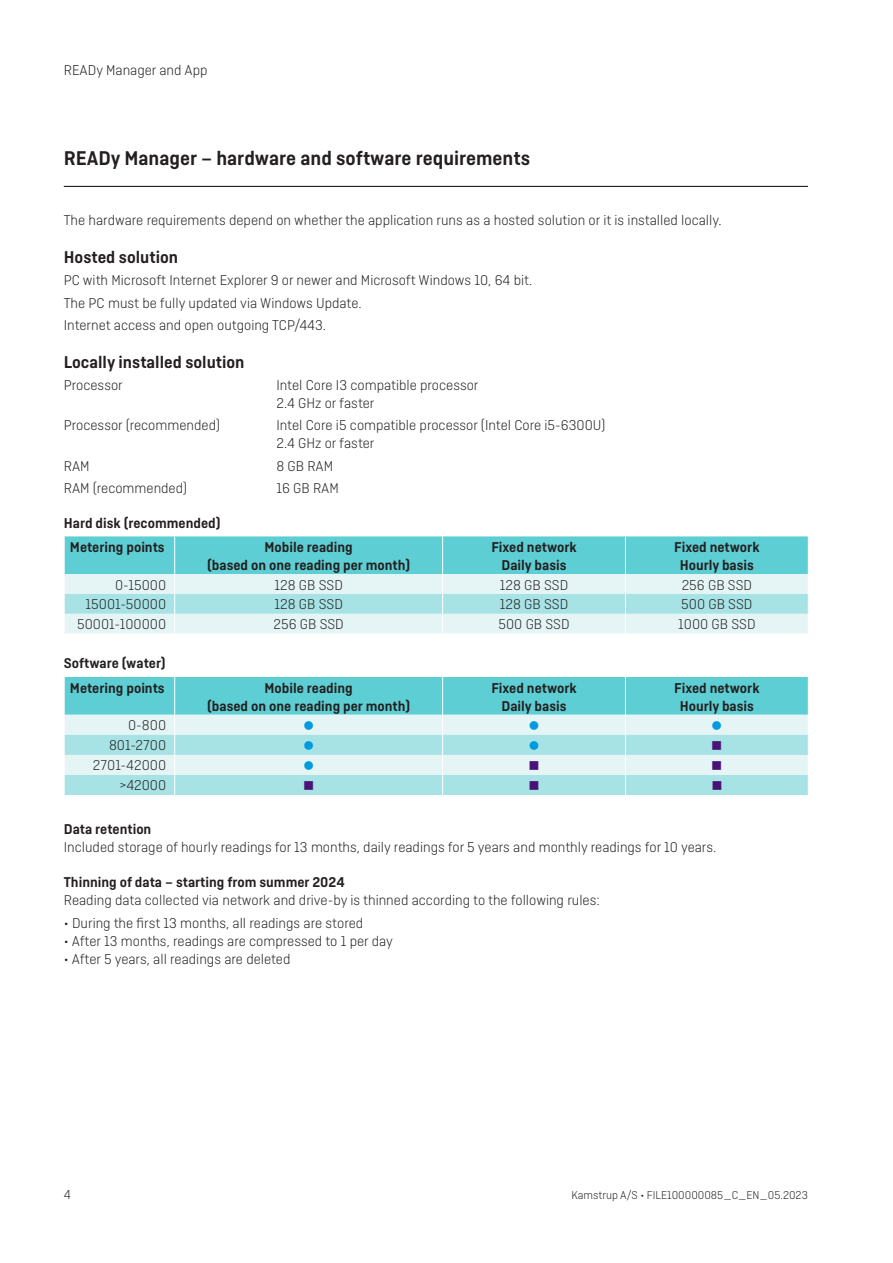
<style>
.page{position:relative;width:893px;height:1263px;background:#fff}
.page>*{position:absolute;margin:0;border:0;box-sizing:border-box;transform-origin:0 0}
.t1{font:600 21px "Ciutadella";color:#231f20}
.t2{font:600 18px "Ciutadella";color:#231f20}
.t3{font:300 15px/22.2px "Ciutadella";color:#231f20}
.t4{font:600 15px/18px "Ciutadella";color:#231f20;text-align:center}
.t5{font:15px "Wingdings";color:#009bde}
.t6{font:15px "Wingdings";color:#491276}
.t7{font:300 13.5px "Ciutadella";color:#231f20}
.t8{font:300 12px "Ciutadella";color:#231f20}
</style>
<div class="page">
<hr style="left:64px;top:186px;width:744px;height:1px;background:#231f20">
<svg style="left:64px;top:536px;width:745px;height:97px;background:#a4e2e5"></svg>
<svg style="left:64px;top:677px;width:745px;height:118px;background:#a5e2e5"></svg>
<p class="t3" style="left:64px;top:59px;width:145px">READy Manager and App</p>
<h1 class="t1" style="left:64px;top:146px;width:468px">READy Manager – hardware and software requirements</h1>
<p class="t3" style="left:64px;top:209px;width:659px">The hardware requirements depend on whether the application runs as a hosted solution or it is installed locally.</p>
<p class="t2" style="left:64px;top:247px;width:116px">Hosted solution</p>
<p class="t3" style="left:64px;top:269px;width:470px">PC with Microsoft Internet Explorer 9 or newer and Microsoft Windows 10, 64 bit.<br>The PC must be fully updated via Windows Update.<br>Internet access and open outgoing TCP/443.</p>
<p class="t2" style="left:64px;top:352px;width:182px">Locally installed solution</p>
<p class="t3" style="left:64px;top:374px;width:61px">Processor</p>
<p class="t3" style="left:276px;top:376px;width:204px;line-height:18px">Intel Core I3 compatible processor<br>2.4 GHz or faster</p>
<p class="t3" style="left:64px;top:414px;width:158px">Processor (recommended)</p>
<p class="t3" style="left:276px;top:416px;width:331px;line-height:18px">Intel Core i5 compatible processor (Intel Core i5-6300U)<br>2.4 GHz or faster</p>
<p class="t3" style="left:64px;top:455px;width:27px">RAM</p>
<p class="t3" style="left:276px;top:455px;width:58px">8 GB RAM</p>
<p class="t3" style="left:64px;top:477px;width:125px">RAM (recommended)</p>
<p class="t3" style="left:276px;top:477px;width:64px">16 GB RAM</p>
<p class="t4" style="left:70px;top:511px;width:152px;line-height:24px;text-align:left;text-indent:-6px">Hard disk (recommended)<br>Metering points</p>
<p class="t4" style="left:207px;top:538px;width:204px">Mobile reading<br>(based on one reading per month)</p>
<p class="t4" style="left:491px;top:538px;width:87px">Fixed network<br>Daily basis</p>
<p class="t4" style="left:674px;top:538px;width:87px">Fixed network<br>Hourly basis</p>
<p class="t3" style="left:115px;top:574px;width:53px">0-15000</p>
<p class="t3" style="left:274px;top:574px;width:70px">128 GB SSD</p>
<p class="t3" style="left:500px;top:574px;width:70px">128 GB SSD</p>
<p class="t3" style="left:682px;top:574px;width:72px">256 GB SSD</p>
<p class="t3" style="left:86px;top:593px;width:82px">15001-50000</p>
<p class="t3" style="left:274px;top:593px;width:70px">128 GB SSD</p>
<p class="t3" style="left:500px;top:593px;width:70px">128 GB SSD</p>
<p class="t3" style="left:681px;top:593px;width:73px">500 GB SSD</p>
<p class="t3" style="left:77px;top:613px;width:90px">50001-100000</p>
<p class="t3" style="left:273px;top:613px;width:72px">256 GB SSD</p>
<p class="t3" style="left:498px;top:613px;width:73px">500 GB SSD</p>
<p class="t3" style="left:678px;top:613px;width:79px">1000 GB SSD</p>
<p class="t4" style="left:64px;top:651px;width:103px;line-height:24px">Software (water)<br>Metering points</p>
<p class="t4" style="left:207px;top:678px;width:204px">Mobile reading<br>(based on one reading per month)</p>
<p class="t4" style="left:491px;top:678px;width:87px">Fixed network<br>Daily basis</p>
<p class="t4" style="left:674px;top:678px;width:87px">Fixed network<br>Hourly basis</p>
<p class="t3" style="left:128px;top:714px;width:40px">0-800</p>
<p class="t5" style="left:303px;top:717px;width:13px">●</p>
<p class="t5" style="left:528px;top:717px;width:13px">●</p>
<p class="t5" style="left:711px;top:717px;width:13px">●</p>
<p class="t3" style="left:109px;top:734px;width:59px">801-2700</p>
<p class="t5" style="left:303px;top:737px;width:13px">●</p>
<p class="t5" style="left:528px;top:737px;width:13px">●</p>
<p class="t6" style="left:711px;top:737px;width:13px">■</p>
<p class="t3" style="left:93px;top:754px;width:75px">2701-42000</p>
<p class="t5" style="left:303px;top:757px;width:13px">●</p>
<p class="t6" style="left:528px;top:757px;width:13px">■</p>
<p class="t6" style="left:711px;top:757px;width:13px">■</p>
<p class="t3" style="left:119px;top:774px;width:48px">&gt;42000</p>
<p class="t6" style="left:303px;top:777px;width:13px">■</p>
<p class="t6" style="left:528px;top:777px;width:13px">■</p>
<p class="t6" style="left:711px;top:777px;width:13px">■</p>
<p class="t4" style="left:64px;top:820px;width:89px">Data retention</p>
<p class="t3" style="left:64px;top:836px;width:654px">Included storage of hourly readings for 13 months, daily readings for 5 years and monthly readings for 10 years.</p>
<p class="t4" style="left:64px;top:873px;width:282px">Thinning of data – starting from summer 2024</p>
<p class="t3" style="left:64px;top:889px;width:537px">Reading data collected via network and drive-by is thinned according to the following rules:</p>
<p class="t3" style="left:64px;top:911px;width:301px">• During the first 13 months, all readings are stored</p>
<p class="t3" style="left:64px;top:929px;width:331px">• After 13 months, readings are compressed to 1 per day</p>
<p class="t3" style="left:64px;top:947px;width:228px">• After 5 years, all readings are deleted</p>
<p class="t7" style="left:64px;top:1187px;width:9px">4</p>
<p class="t8" style="left:571px;top:1189px;width:238px">Kamstrup A/S • FILE100000085_C_EN_05.2023</p>
</div>
